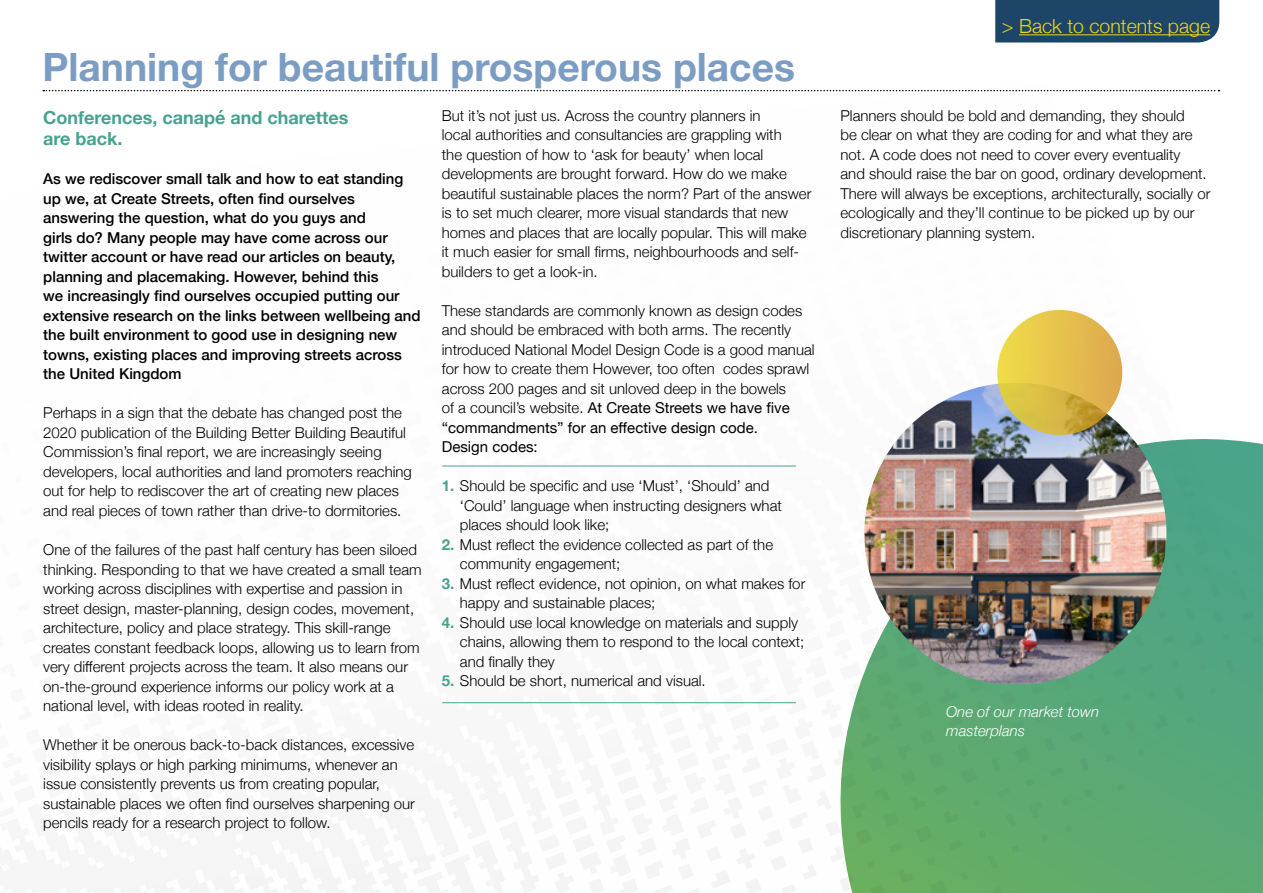
<style>
.page{position:relative;width:1263px;height:893px;background:#fff}
.page>*{position:absolute;margin:0;border:0;box-sizing:border-box;transform-origin:0 0}
.t1{font:700 39px "Helvetica Neue";color:#7b9dc3}
.t2{font:300 19.5px "Helvetica Neue";color:#edd51c}
.t3{font:700 18px/21.6px "Helvetica Neue";color:#47a38e}
.t4{font:300 15px/19.5px "Helvetica Neue";color:#000}
.t5{font:500 15px/19.5px "Helvetica Neue";color:#000}
.t6{font:italic 300 15px/19.5px "Helvetica Neue";color:#fff}
.s1{font-weight:400}
.s2{font-weight:700;color:#47a38e}
</style>
<div class="page">
<img style="left:42px;top:0;width:1221px;height:893px">
<div style="left:995px;top:0;width:224px;height:43px;background:#1d4567"></div>
<hr style="left:1019px;top:34px;width:191px;height:1px;background:#edd51c">
<svg style="left:43px;top:90px;width:1176px;height:1px"></svg>
<hr style="left:442px;top:466px;width:354px;height:1px;background:#47a38e">
<hr style="left:442px;top:702px;width:354px;height:1px;background:#47a38e">
<img style="left:864px;top:383px;width:302px;height:302px;border-radius:151px">
<svg style="left:997px;top:310px;width:125px;height:125px;background:#e0bd49"></svg>
<h1 class="t1" style="left:43px;top:36px;width:754px">Planning for beautiful prosperous places</h1>
<p class="t3" style="left:43px;top:107px;width:307px">Conferences, canapé and charettes are back.</p>
<p class="t5" style="left:43px;top:168px;width:379px">As we rediscover small talk and how to eat standing up we, at Create Streets, often find ourselves answering the question, what do you guys and<br>girls do? Many people may have come across our twitter account or have read our articles on beauty, planning and placemaking. However, behind this<br>we increasingly find ourselves occupied putting our extensive research on the links between wellbeing and the built environment to good use in designing new towns, existing places and improving streets across the United Kingdom</p>
<p class="t4" style="left:43px;top:402px;width:370px">Perhaps in a sign that the debate has changed post the 2020 publication of the Building Better Building Beautiful Commission’s final report, we are increasingly seeing developers, local authorities and land promoters reaching out for help to rediscover the art of creating new places and real pieces of town rather than drive-to dormitories.</p>
<p class="t4" style="left:43px;top:539px;width:380px">One of the failures of the past half century has been siloed thinking. Responding to that we have created a small team working across disciplines with expertise and passion in street design, master-planning, design codes, movement, architecture, policy and place strategy. This skill-range creates constant feedback loops, allowing us to learn from very different projects across the team. It also means our on-the-ground experience informs our policy work at a national level, with ideas rooted in reality.</p>
<p class="t4" style="left:43px;top:734px;width:373px">Whether it be onerous back-to-back distances, excessive visibility splays or high parking minimums, whenever an issue consistently prevents us from creating popular, sustainable places we often find ourselves sharpening our pencils ready for a research project to follow.</p>
<p class="t4" style="left:442px;top:105px;width:371px">But it’s not just us. Across the country planners in<br>local authorities and consultancies are grappling with<br>the question of how to ‘ask for beauty’ when local developments are brought forward. How do we make beautiful sustainable places the norm? Part of the answer is to set much clearer, more visual standards that new homes and places that are locally popular. This will make it much easier for small firms, neighbourhoods and self&shy;builders to get a look-in.</p>
<p class="t4" style="left:442px;top:300px;width:374px">These standards are commonly known as design codes and should be embraced with both arms. The recently introduced National Model Design Code is a good manual for how to create them However, too often codes sprawl across 200 pages and sit unloved deep in the bowels<br>of a council’s website. <span class="s1">At Create Streets we have five “commandments” for an effective design code.<br>Design codes:</span></p>
<p class="t4" style="left:460px;top:475px;width:324px;text-indent:-18px"><span class="s2">1.</span> Should be specific and use ‘Must’, ‘Should’ and ‘Could’ language when instructing designers what places should look like;</p>
<p class="t4" style="left:460px;top:534px;width:315px;text-indent:-18px"><span class="s2">2.</span> Must reflect the evidence collected as part of the community engagement;</p>
<p class="t4" style="left:460px;top:573px;width:347px;text-indent:-18px"><span class="s2">3.</span> Must reflect evidence, not opinion, on what makes for happy and sustainable places;</p>
<p class="t4" style="left:460px;top:612px;width:346px;text-indent:-18px"><span class="s2">4.</span> Should use local knowledge on materials and supply chains, allowing them to respond to the local context; and finally they</p>
<p class="t4" style="left:442px;top:670px;width:265px"><span class="s2">5.</span> Should be short, numerical and visual.</p>
<h2 class="t2" style="left:1002px;top:10px;width:210px">&gt; Back to contents page</h2>
<p class="t4" style="left:840px;top:105px;width:371px">Planners should be bold and demanding, they should<br>be clear on what they are coding for and what they are not. A code does not need to cover every eventuality<br>and should raise the bar on good, ordinary development.<br>There will always be exceptions, architecturally, socially or ecologically and they’ll continue to be picked up by our discretionary planning system.</p>
<p class="t6" style="left:946px;top:700px;width:155px">One of our market town masterplans</p>
</div>
